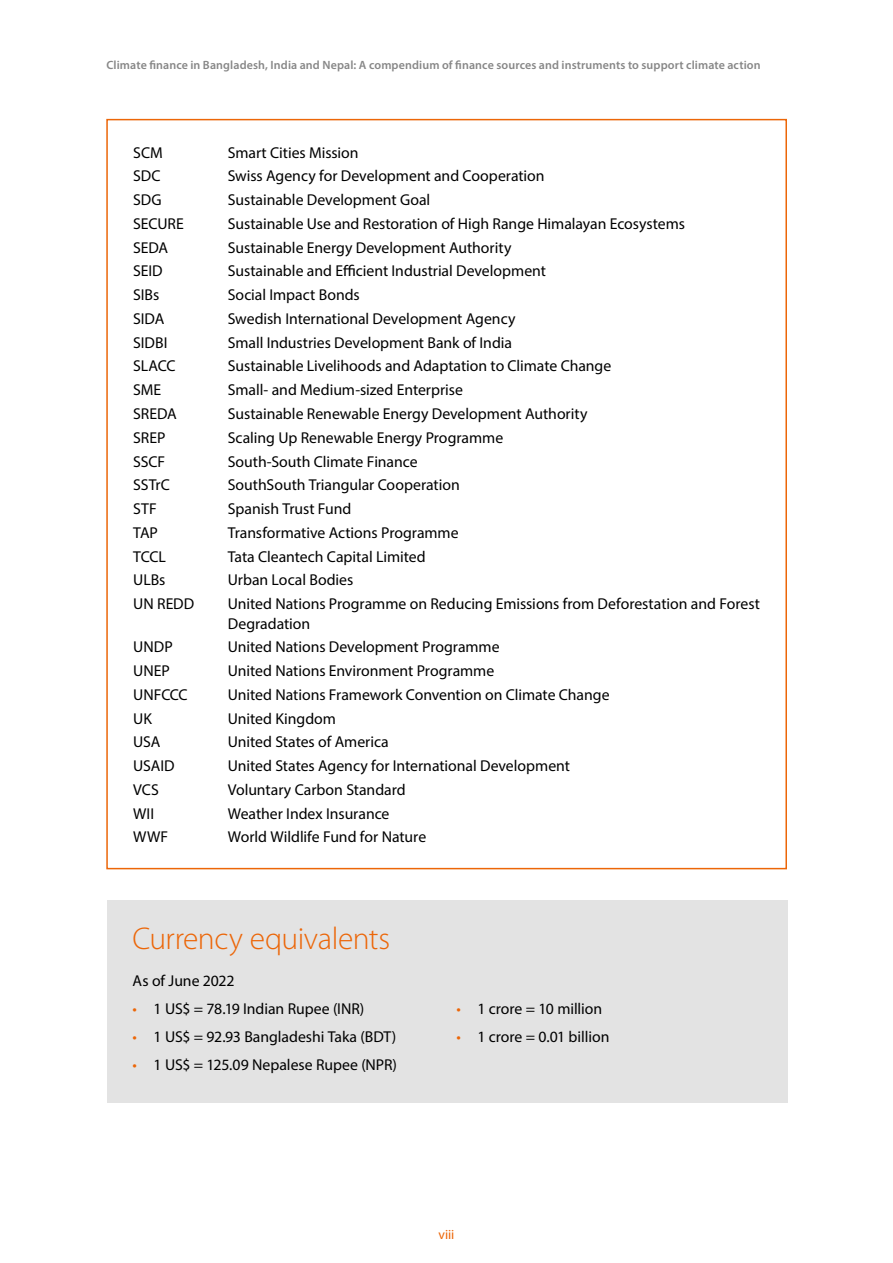
<style>
.page{position:relative;width:893px;height:1263px;background:#fff}
.page>*{position:absolute;margin:0;border:0;box-sizing:border-box;transform-origin:0 0}
.t1{font:300 31.5px "Myriad Pro";letter-spacing:-.015em;color:#ec6608}
.t2{font:15.75px/19.5px "Myriad Pro";letter-spacing:-.005em;color:#000}
.t3{font:13.5px "Myriad Pro";color:#ec6608}
.t4{font:600 12px "Myriad Pro";letter-spacing:.01em;color:#878787}
.s1{color:#ec6608}
</style>
<div class="page">
<div style="left:107px;top:900px;width:681px;height:202px;background:#e3e3e3"></div>
<p class="t4" style="left:106px;top:57px;width:656px">Climate finance in Bangladesh, India and Nepal: A compendium of finance sources and instruments to support climate action</p>
<p class="t2" style="left:133px;top:142px;width:31px">SCM</p>
<p class="t2" style="left:228px;top:142px;width:132px">Smart Cities Mission</p>
<p class="t2" style="left:133px;top:166px;width:29px">SDC</p>
<p class="t2" style="left:228px;top:166px;width:318px">Swiss Agency for Development and Cooperation</p>
<p class="t2" style="left:133px;top:190px;width:30px">SDG</p>
<p class="t2" style="left:228px;top:190px;width:204px">Sustainable Development Goal</p>
<p class="t2" style="left:133px;top:214px;width:52px">SECURE</p>
<p class="t2" style="left:228px;top:214px;width:459px">Sustainable Use and Restoration of High Range Himalayan Ecosystems</p>
<p class="t2" style="left:133px;top:237px;width:36px">SEDA</p>
<p class="t2" style="left:228px;top:237px;width:285px">Sustainable Energy Development Authority</p>
<p class="t2" style="left:133px;top:261px;width:31px">SEID</p>
<p class="t2" style="left:228px;top:261px;width:320px">Sustainable and Efficient Industrial Development</p>
<p class="t2" style="left:133px;top:285px;width:27px">SIBs</p>
<p class="t2" style="left:228px;top:285px;width:133px">Social Impact Bonds</p>
<p class="t2" style="left:133px;top:309px;width:32px">SIDA</p>
<p class="t2" style="left:228px;top:309px;width:289px">Swedish International Development Agency</p>
<p class="t2" style="left:133px;top:332px;width:36px">SIDBI</p>
<p class="t2" style="left:228px;top:332px;width:286px">Small Industries Development Bank of India</p>
<p class="t2" style="left:133px;top:356px;width:44px">SLACC</p>
<p class="t2" style="left:228px;top:356px;width:385px">Sustainable Livelihoods and Adaptation to Climate Change</p>
<p class="t2" style="left:133px;top:380px;width:29px">SME</p>
<p class="t2" style="left:228px;top:380px;width:237px">Small- and Medium-sized Enterprise</p>
<p class="t2" style="left:133px;top:404px;width:45px">SREDA</p>
<p class="t2" style="left:228px;top:404px;width:361px">Sustainable Renewable Energy Development Authority</p>
<p class="t2" style="left:133px;top:427px;width:34px">SREP</p>
<p class="t2" style="left:228px;top:427px;width:277px">Scaling Up Renewable Energy Programme</p>
<p class="t2" style="left:133px;top:451px;width:33px">SSCF</p>
<p class="t2" style="left:228px;top:451px;width:191px">South-South Climate Finance</p>
<p class="t2" style="left:133px;top:475px;width:38px">SSTrC</p>
<p class="t2" style="left:228px;top:475px;width:233px">SouthSouth Triangular Cooperation</p>
<p class="t2" style="left:133px;top:499px;width:25px">STF</p>
<p class="t2" style="left:228px;top:499px;width:125px">Spanish Trust Fund</p>
<p class="t2" style="left:133px;top:522px;width:26px">TAP</p>
<p class="t2" style="left:228px;top:522px;width:232px">Transformative Actions Programme</p>
<p class="t2" style="left:133px;top:546px;width:34px">TCCL</p>
<p class="t2" style="left:228px;top:546px;width:199px">Tata Cleantech Capital Limited</p>
<p class="t2" style="left:133px;top:570px;width:34px">ULBs</p>
<p class="t2" style="left:228px;top:570px;width:127px">Urban Local Bodies</p>
<p class="t2" style="left:133px;top:594px;width:63px">UN REDD</p>
<p class="t2" style="left:228px;top:594px;width:534px">United Nations Programme on Reducing Emissions from Deforestation and Forest<br>Degradation</p>
<p class="t2" style="left:133px;top:637px;width:41px">UNDP</p>
<p class="t2" style="left:228px;top:637px;width:273px">United Nations Development Programme</p>
<p class="t2" style="left:133px;top:661px;width:38px">UNEP</p>
<p class="t2" style="left:228px;top:661px;width:268px">United Nations Environment Programme</p>
<p class="t2" style="left:133px;top:684px;width:56px">UNFCCC</p>
<p class="t2" style="left:228px;top:684px;width:383px">United Nations Framework Convention on Climate Change</p>
<p class="t2" style="left:133px;top:708px;width:20px">UK</p>
<p class="t2" style="left:228px;top:708px;width:110px">United Kingdom</p>
<p class="t2" style="left:133px;top:732px;width:29px">USA</p>
<p class="t2" style="left:228px;top:732px;width:162px">United States of America</p>
<p class="t2" style="left:133px;top:756px;width:43px">USAID</p>
<p class="t2" style="left:228px;top:756px;width:344px">United States Agency for International Development</p>
<p class="t2" style="left:133px;top:779px;width:27px">VCS</p>
<p class="t2" style="left:228px;top:779px;width:179px">Voluntary Carbon Standard</p>
<p class="t2" style="left:133px;top:803px;width:22px">WII</p>
<p class="t2" style="left:228px;top:803px;width:163px">Weather Index Insurance</p>
<p class="t2" style="left:133px;top:827px;width:36px">WWF</p>
<p class="t2" style="left:228px;top:827px;width:200px">World Wildlife Fund for Nature</p>
<h1 class="t1" style="left:133px;top:921px;width:259px">Currency equivalents</h1>
<p class="t2" style="left:133px;top:970px;width:103px">As of June 2022</p>
<p class="t2" style="left:133px;top:998px;width:233px"><span class="s1">•</span> 1 US$ = 78.19 Indian Rupee (INR)</p>
<p class="t2" style="left:133px;top:1026px;width:265px"><span class="s1">•</span> 1 US$ = 92.93 Bangladeshi Taka (BDT)</p>
<p class="t2" style="left:133px;top:1054px;width:266px"><span class="s1">•</span> 1 US$ = 125.09 Nepalese Rupee (NPR)</p>
<p class="t2" style="left:456px;top:999px;width:147px"><span class="s1">•</span> 1 crore = 10 million</p>
<p class="t2" style="left:456px;top:1027px;width:154px"><span class="s1">•</span> 1 crore = 0.01 billion</p>
<p class="t3" style="left:438px;top:1226px;width:17px">viii</p>
</div>
